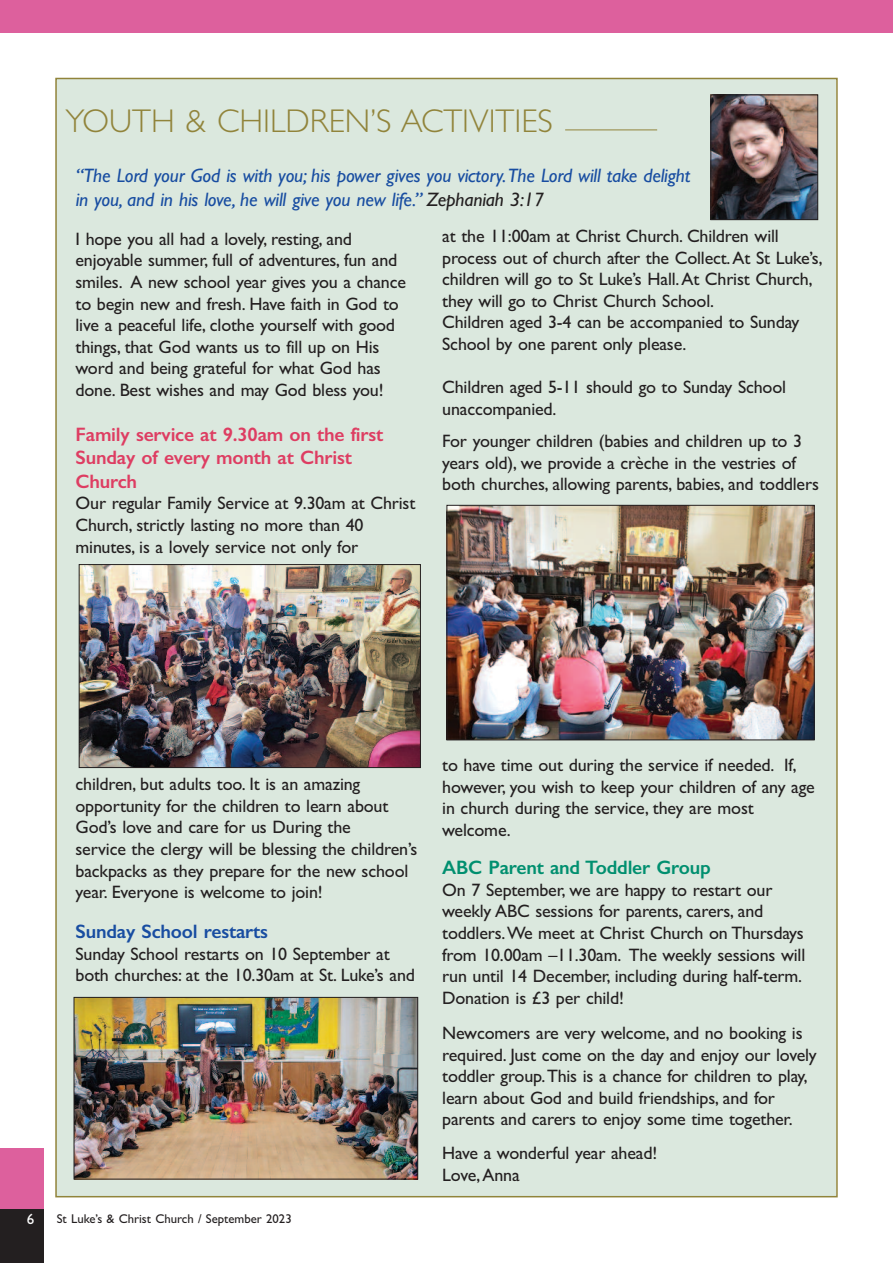
<style>
.page{position:relative;width:893px;height:1263px;background:#fff}
.page>*{position:absolute;margin:0;border:0;box-sizing:border-box;transform-origin:0 0}
.t1{font:300 33px "Gill Sans";color:#91843b}
.t2{font:italic 19.5px/23.4px "Gill Sans";letter-spacing:-.01em;color:#184da1}
.t3{font:600 19.5px/23.4px "Gill Sans";letter-spacing:-.01em;color:#de3d62}
.t4{font:600 19.5px "Gill Sans";letter-spacing:-.01em;color:#008f6f}
.t5{font:600 19.5px "Gill Sans";letter-spacing:-.01em;color:#184da1}
.t6{font:18px/21.6px "Gill Sans";letter-spacing:-.01em;color:#231f20}
.t7{font:15px "Gill Sans";color:#fff}
.t8{font:12.75px "Gill Sans";color:#231f20}
.s1{color:#231f20}
</style>
<div class="page">
<div style="left:0;top:1149px;width:44px;height:63px;background:#dd609d"></div>
<div style="left:0;top:1209px;width:44px;height:54px;background:#231f20"></div>
<div style="left:0;top:0;width:893px;height:33px;background:#dd609d"></div>
<div style="left:57px;top:79px;width:779px;height:1117px;background:#dbe8de"></div>
<hr style="left:565px;top:130px;width:92px;height:1px;background:#91843b">
<img style="left:713px;top:97px;width:103px;height:121px">
<div style="left:711px;top:95px;width:107px;height:125px;border:1px solid #231f20"></div>
<img style="left:449px;top:507px;width:363px;height:231px">
<div style="left:447px;top:505px;width:367px;height:235px;border:1px solid #231f20"></div>
<img style="left:81px;top:566px;width:338px;height:200px">
<div style="left:79px;top:564px;width:342px;height:204px;border:1px solid #231f20"></div>
<img style="left:76px;top:999px;width:340px;height:178px">
<div style="left:74px;top:997px;width:344px;height:182px;border:1px solid #231f20"></div>
<h1 class="t1" style="left:66px;top:101px;width:489px">YOUTH &amp; CHILDREN’S ACTIVITIES</h1>
<p class="t2" style="left:76px;top:164px;width:616px">“The Lord your God is with you; his power gives you victory.The Lord will take delight in you, and in his love, he will give you new life.” <span class="s1">Zephaniah 3:17</span></p>
<p class="t6" style="left:76px;top:228px;width:332px">I hope you all had a lovely, resting, and enjoyable summer, full of adventures, fun and smiles. A new school year gives you a chance to begin new and fresh. Have faith in God to live a peaceful life, clothe yourself with good things, that God wants us to fill up on His word and being grateful for what God has done. Best wishes and may God bless you!</p>
<p class="t3" style="left:76px;top:422px;width:309px">Family service at 9.30am on the first<br>Sunday of every month at Christ<br>Church</p>
<p class="t6" style="left:76px;top:492px;width:341px">Our regular Family Service at 9.30am at Christ<br>Church, strictly lasting no more than 40 minutes, is a lovely service not only for</p>
<p class="t6" style="left:442px;top:225px;width:382px">at the 11:00am at Christ Church. Children will process out of church after the Collect.At St Luke’s, children will go to St Luke’s Hall.At Christ Church, they will go to Christ Church School.<br>Children aged 3-4 can be accompanied to Sunday School by one parent only please.</p>
<p class="t6" style="left:442px;top:376px;width:345px">Children aged 5-11 should go to Sunday School unaccompanied.</p>
<p class="t6" style="left:442px;top:430px;width:378px">For younger children (babies and children up to 3 years old), we provide a crèche in the vestries of both churches, allowing parents, babies, and toddlers</p>
<p class="t6" style="left:76px;top:773px;width:343px">children, but adults too. It is an amazing opportunity for the children to learn about God’s love and care for us During the<br>service the clergy will be blessing the children’s backpacks as they prepare for the new school year. Everyone is welcome to join!</p>
<p class="t5" style="left:76px;top:920px;width:194px">Sunday School restarts</p>
<p class="t6" style="left:76px;top:943px;width:341px">Sunday School restarts on 10 September at both churches: at the 10.30am at St. Luke’s and</p>
<p class="t7" style="left:27px;top:1210px;width:9px">6</p>
<p class="t8" style="left:57px;top:1211px;width:236px">St Luke’s &amp; Christ Church / September 2023</p>
<p class="t6" style="left:442px;top:754px;width:374px">to have time out during the service if needed. If, however, you wish to keep your children of any age in church during the service, they are most welcome.</p>
<p class="t4" style="left:442px;top:856px;width:270px">ABC Parent and Toddler Group</p>
<p class="t6" style="left:442px;top:879px;width:365px">On 7 September, we are happy to restart our weekly ABC sessions for parents, carers, and toddlers.We meet at Christ Church on Thursdays from 10.00am –11.30am. The weekly sessions will run until 14 December, including during half-term.<br>Donation is £3 per child!</p>
<p class="t6" style="left:442px;top:1022px;width:376px">Newcomers are very welcome, and no booking is required. Just come on the day and enjoy our lovely toddler group.This is a chance for children to play, learn about God and build friendships, and for parents and carers to enjoy some time together.</p>
<p class="t6" style="left:442px;top:1142px;width:217px">Have a wonderful year ahead!<br>Love,Anna</p>
</div>
